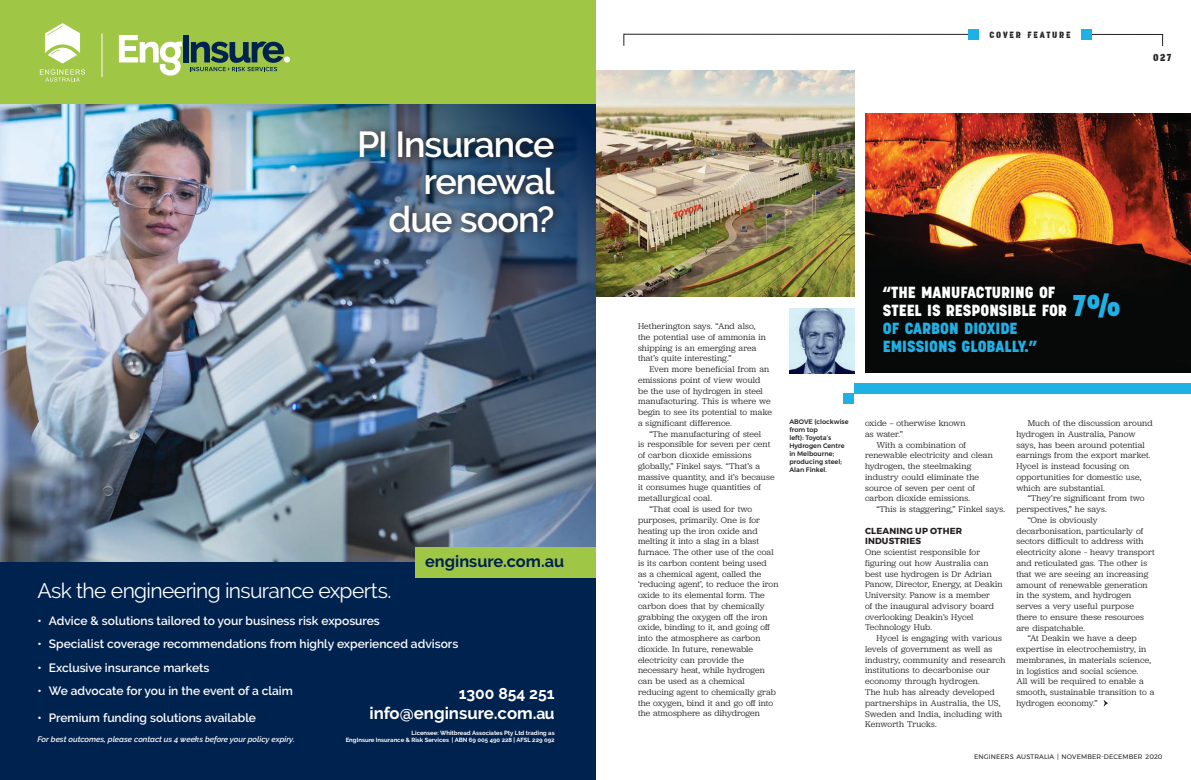
<style>
.page{position:relative;width:1191px;height:780px;background:#fff}
.page>*{position:absolute;margin:0;border:0;box-sizing:border-box;transform-origin:0 0}
.t1{font:600 36px/37px "Raleway";letter-spacing:-.03em;color:#fff;text-align:right}
.t2{font:21px "Raleway";letter-spacing:-.03em;color:#fff}
.t3{font:700 16.8px "Raleway";color:#fff}
.t4{font:700 16.3px "Raleway";color:#00224f}
._6_Feature_Quote_Kor{font:800 16px/18px "Korolev";color:#fff}
.t5{font:700 15.7px "Raleway";color:#fff}
.t6{font:600 12px "Raleway";color:#fff}
.t7{font:10px "Korolev Military Stencil";color:#231f20}
.t8{font:9px "Korolev Military Stencil";letter-spacing:.2em;color:#231f20}
._3_Feature_Body_Copy{font:8.8px/10.8px "Jubilat";letter-spacing:.015em;color:#231f20}
._4_Feature_Subhead{font:700 8.8px/10.8px "Montserrat";letter-spacing:.02em;color:#231f20}
.t9{font:italic 600 7.9px "Raleway";color:#fff}
._7_Feature_Caption{font:500 6.5px/8px "Montserrat";color:#231f20}
.t10{font:6.5px "Montserrat";letter-spacing:.02em;color:#231f20}
.t11{font:700 6px/7px "Raleway";color:#fff;text-align:right}
.s1{font-size:15.7px}
.s2{font-size:29.8px;color:#1fb0e6}
.s3{color:#1fb0e6}
</style>
<div class="page">
<img style="left:595px;top:71px;width:259px;height:226px">
<img style="left:865px;top:114px;width:326px;height:258px">
<div style="left:854px;top:383px;width:337px;height:10px;background:#1fb0e6"></div>
<div style="left:843px;top:393px;width:11px;height:11px;background:#1fb0e6"></div>
<img style="left:789px;top:308px;width:65px;height:65px">
<svg style="left:1103px;top:700px;width:5px;height:6px"></svg>
<img style="left:0;top:104px;width:595px;height:458px">
<div style="left:0;top:0;width:595px;height:104px;background:#a0c645"></div>
<div style="left:0;top:562px;width:595px;height:218px;background:#00224f"></div>
<svg style="left:40px;top:69px;width:45px;height:13px"></svg>
<svg style="left:45px;top:23px;width:35px;height:40px"></svg>
<hr style="left:102px;top:34px;width:1px;height:43px;background:#fff">
<svg style="left:119px;top:35px;width:63px;height:41px"></svg>
<div style="left:183px;top:35px;width:6px;height:28px;background:#00224f"></div>
<svg style="left:190px;top:41px;width:100px;height:30px"></svg>
<div style="left:415px;top:547px;width:180px;height:30px;background:#a0c645"></div>
<div style="left:353px;top:123px;width:213px;height:118px;background:#231f20;opacity:.86"></div>
<div style="left:623px;top:34px;width:539px;height:12px;border:1px solid #231f20"></div>
<div style="left:978px;top:22px;width:103px;height:24px;background:#fff"></div>
<div style="left:968px;top:29px;width:10px;height:11px;background:#1fb0e6"></div>
<div style="left:1081px;top:29px;width:11px;height:11px;background:#1fb0e6"></div>
<h1 class="t1" style="left:357px;top:126px;width:199px">PI Insurance renewal due soon?</h1>
<h3 class="t4" style="left:425px;top:551px;width:140px">enginsure.com.au</h3>
<h2 class="t2" style="left:37px;top:578px;width:355px">Ask the engineering insurance experts.</h2>
<h3 class="t6" style="left:37px;top:613px;width:344px">• Advice &amp; solutions tailored to your business risk exposures</h3>
<h3 class="t6" style="left:37px;top:637px;width:422px">• Specialist coverage recommendations from highly experienced advisors</h3>
<h3 class="t6" style="left:37px;top:660px;width:173px">• Exclusive insurance markets</h3>
<h3 class="t6" style="left:37px;top:684px;width:257px">• We advocate for you in the event of a claim</h3>
<h3 class="t6" style="left:37px;top:710px;width:220px">• Premium funding solutions available</h3>
<p class="t9" style="left:37px;top:735px;width:259px">For best outcomes, please contact us 4 weeks before your policy expiry.</p>
<h3 class="t5" style="left:459px;top:684px;width:97px">1300 854 251</h3>
<h3 class="t3" style="left:369px;top:703px;width:187px">info@enginsure.com.<span class="s1">au</span></h3>
<p class="t11" style="left:346px;top:729px;width:210px">Licensee: Whitbread Associates Pty Ltd trading as<br>EngInsure Insurance &amp; Risk Services | ABN 69 005 490 228 | AFSL 229 092</p>
<p class="t8" style="left:989px;top:29px;width:83px">COVER FEATURE</p>
<p class="t7" style="left:1153px;top:51px;width:20px">027</p>
<p class="_3_Feature_Body_Copy" style="left:638px;top:320px;width:129px">Hetherington says. “And also, the potential use of ammonia in shipping is an emerging area that’s quite interesting.”</p>
<p class="_3_Feature_Body_Copy" style="left:638px;top:363px;width:135px;text-indent:11px">Even more beneficial from an emissions point of view would be the use of hydrogen in steel manufacturing. This is where we begin to see its potential to make a significant difference.</p>
<p class="_3_Feature_Body_Copy" style="left:638px;top:428px;width:138px;text-indent:11px">“The manufacturing of steel<br>is responsible for seven per cent of carbon dioxide emissions globally,” Finkel says. “That’s a massive quantity, and it’s because it consumes huge quantities of metallurgical coal.</p>
<p class="_3_Feature_Body_Copy" style="left:638px;top:503px;width:142px;text-indent:11px">“That coal is used for two purposes, primarily. One is for heating up the iron oxide and melting it into a slag in a blast furnace. The other use of the coal is its carbon content being used<br>as a chemical agent, called the ‘reducing agent’, to reduce the iron oxide to its elemental form. The carbon does that by chemically grabbing the oxygen off the iron oxide, binding to it, and going off into the atmosphere as carbon dioxide. In future, renewable electricity can provide the necessary heat, while hydrogen can be used as a chemical reducing agent to chemically grab the oxygen, bind it and go off into the atmosphere as dihydrogen</p>
<p class="_7_Feature_Caption" style="left:789px;top:418px;width:61px">ABOVE (clockwise from top<br>left): Toyota’s<br>Hydrogen Centre in Melbourne; producing steel;<br>Alan Finkel.</p>
<p class="_6_Feature_Quote_Kor" style="left:883px;top:283px;width:239px">“THE MANUFACTURING OF<br>STEEL IS RESPONSIBLE FOR <span class="s2">7%<br></span><span class="s3">OF CARBON DIOXIDE<br>EMISSIONS GLOBALLY.”</span></p>
<p class="_3_Feature_Body_Copy" style="left:865px;top:417px;width:102px">oxide — otherwise known as water.”</p>
<p class="_3_Feature_Body_Copy" style="left:865px;top:439px;width:129px;text-indent:11px">With a combination of renewable electricity and clean hydrogen, the steelmaking industry could eliminate the source of seven per cent of carbon dioxide emissions.</p>
<p class="_3_Feature_Body_Copy" style="left:876px;top:503px;width:130px">“This is staggering,” Finkel says.</p>
<p class="_4_Feature_Subhead" style="left:865px;top:525px;width:99px">CLEANING UP OTHER<br>INDUSTRIES</p>
<p class="_3_Feature_Body_Copy" style="left:865px;top:546px;width:139px">One scientist responsible for figuring out how Australia can best use hydrogen is Dr Adrian<br>Panow, Director, Energy, at Deakin<br>University. Panow is a member<br>of the inaugural advisory board overlooking Deakin’s Hycel<br>Technology Hub.</p>
<p class="_3_Feature_Body_Copy" style="left:865px;top:632px;width:142px;text-indent:11px">Hycel is engaging with various levels of government as well as industry, community and research institutions to decarbonise our economy through hydrogen.<br>The hub has already developed partnerships in Australia, the US,<br>Sweden and India, including with<br>Kenworth Trucks.</p>
<p class="_3_Feature_Body_Copy" style="left:1016px;top:417px;width:138px;text-indent:11px">Much of the discussion around hydrogen in Australia, Panow says, has been around potential earnings from the export market.<br>Hycel is instead focusing on opportunities for domestic use, which are substantial.</p>
<p class="_3_Feature_Body_Copy" style="left:1016px;top:492px;width:130px;text-indent:11px">“They’re significant from two perspectives,” he says.</p>
<p class="_3_Feature_Body_Copy" style="left:1016px;top:514px;width:140px;text-indent:11px">“One is obviously decarbonisation, particularly of sectors difficult to address with electricity alone – heavy transport and reticulated gas. The other is that we are seeing an increasing amount of renewable generation in the system, and hydrogen serves a very useful purpose there to ensure these resources are dispatchable.</p>
<p class="_3_Feature_Body_Copy" style="left:1016px;top:632px;width:140px;text-indent:11px">“At Deakin we have a deep expertise in electrochemistry, in membranes, in materials science, in logistics and social science.<br>All will be required to enable a smooth, sustainable transition to a hydrogen economy.”</p>
<p class="t10" style="left:974px;top:752px;width:190px">ENGINEERS AUSTRALIA | NOVEMBER-DECEMBER 2020</p>
</div>
